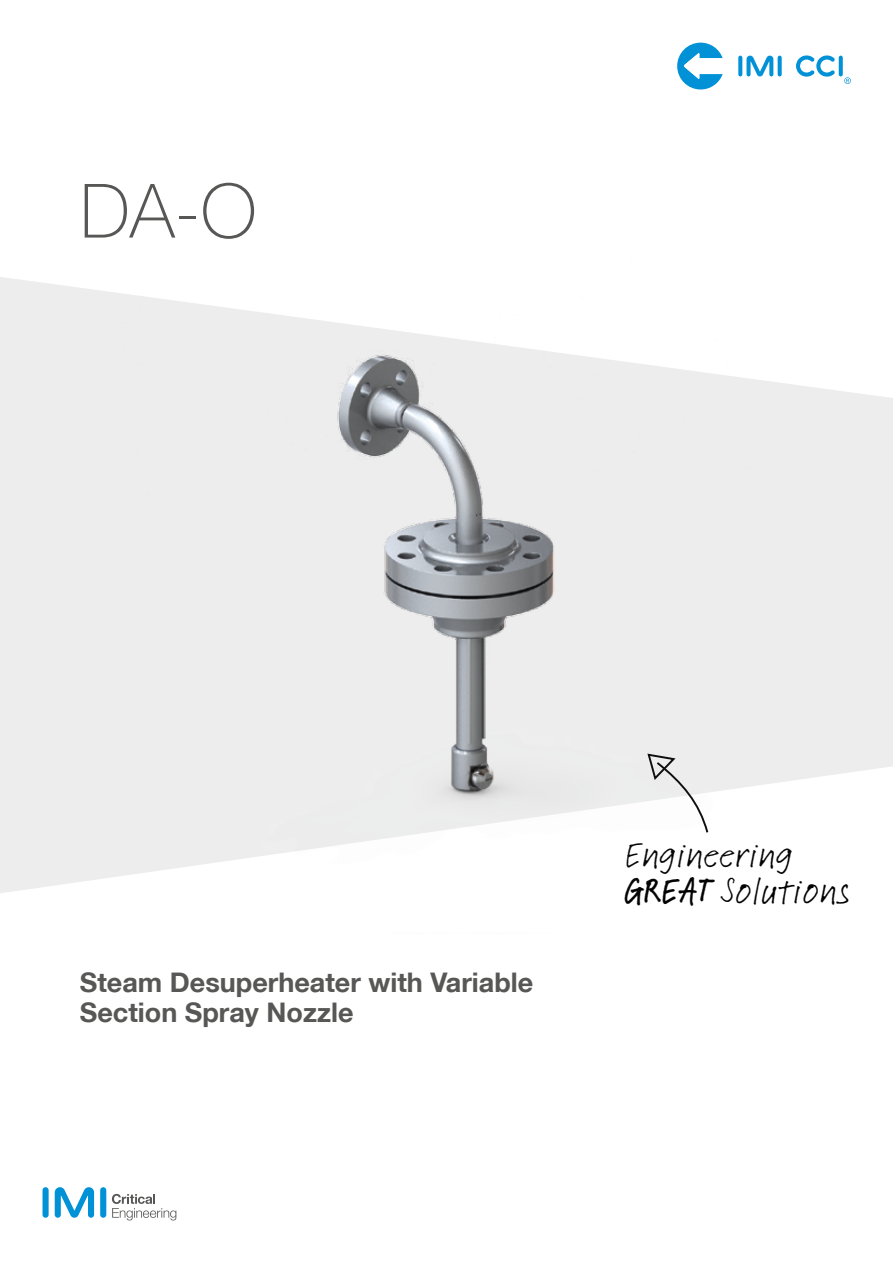
<style>
.page{position:relative;width:893px;height:1263px;background:#fff}
.page>*{position:absolute;margin:0;border:0;box-sizing:border-box;transform-origin:0 0}
.t1{font:100 75px "Helvetica Neue LT";color:#575756}
.t2{font:37.65px/36.5px "Feltpen LT";color:#000}
.t3{font:700 27px/30px "Helvetica Neue LT";color:#575756}
.s1{font-weight:500}
</style>
<div class="page">
<svg style="left:0;top:277px;width:893px;height:616px;fill:#ededed"></svg>
<div style="left:43px;top:1187px;width:6px;height:31px;background:#0091d7;border-radius:3px"></div>
<div style="left:100px;top:1187px;width:6px;height:31px;background:#0091d7;border-radius:3px"></div>
<svg style="left:55px;top:1187px;width:39px;height:31px"></svg>
<svg style="left:112px;top:1194px;width:64px;height:26px"></svg>
<svg style="left:738px;top:56px;width:4px;height:20px"></svg>
<svg style="left:778px;top:56px;width:4px;height:20px"></svg>
<svg style="left:839px;top:56px;width:4px;height:20px"></svg>
<svg style="left:746px;top:56px;width:27px;height:20px"></svg>
<svg style="left:796px;top:55px;width:39px;height:22px"></svg>
<svg style="left:844px;top:77px;width:7px;height:7px"></svg>
<svg style="left:677px;top:43px;width:46px;height:46px"></svg>
<img style="left:113px;top:277px;width:681px;height:616px">
<h1 class="t1" style="left:80px;top:168px;width:178px">DA-O</h1>
<p class="t3" style="left:80px;top:967px;width:455px">Steam Desuperheater with Variable<br>Section Spray Nozzle</p>
<h2 class="t2" style="left:624px;top:836px;width:228px">Engineering<br><span class="s1">GREAT</span> Solutions</h2>
</div>
